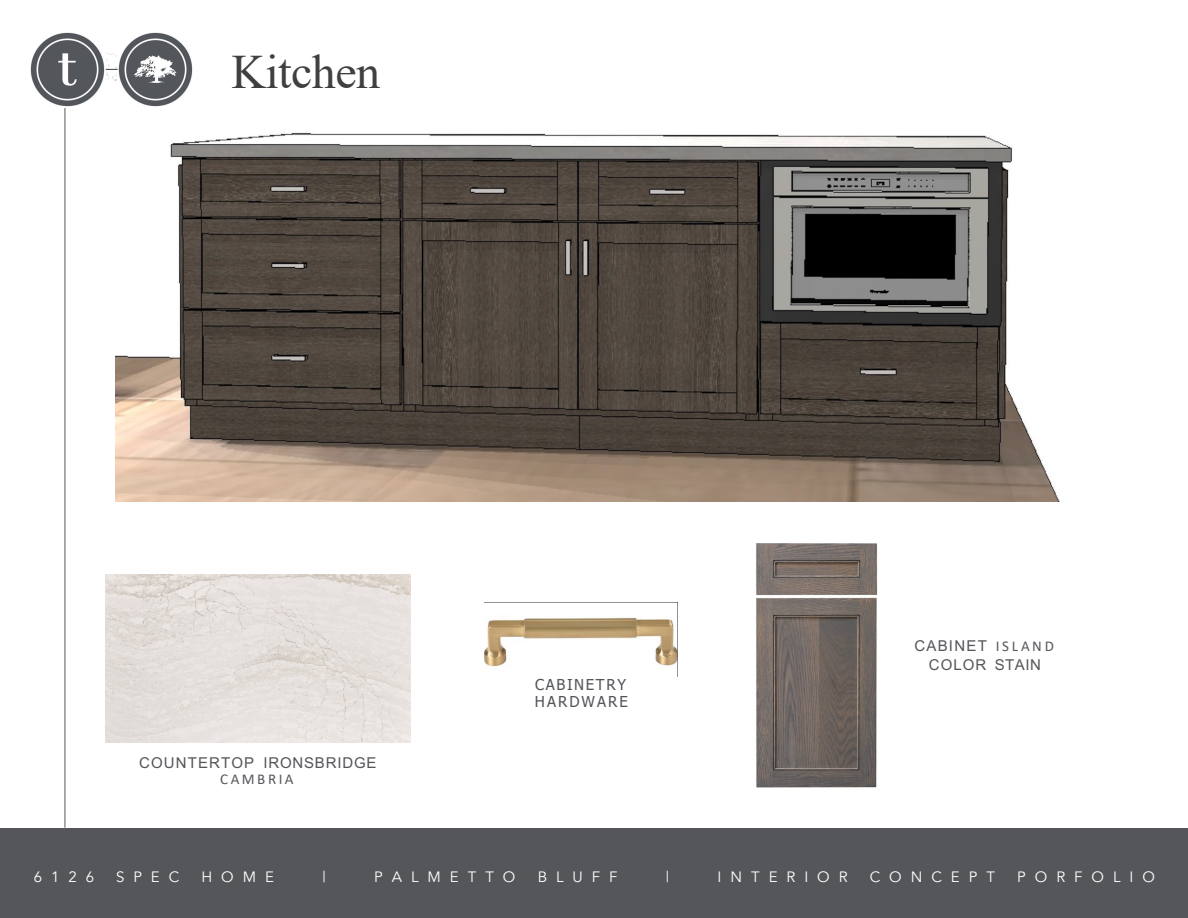
<style>
.page{position:relative;width:1188px;height:918px;background:#fff}
.page>*{position:absolute;margin:0;border:0;box-sizing:border-box;transform-origin:0 0}
.t1{font:48px "Times New Roman";letter-spacing:-.01em;color:#404040}
.t2{font:15px "Avenir";letter-spacing:.6em;color:#fff}
.t3{font:15px/19.5px "Arial";letter-spacing:.065em;color:#54565a;text-align:center}
.t4{font:15px/16.5px "Tahoma";letter-spacing:.115em;color:#54565a}
.t5{font:15px "Calibri";letter-spacing:.165em;color:#54565a}
.s1{font-family:"Calibri"}
</style>
<div class="page">
<img style="left:106px;top:53px;width:12px;height:28px">
<div style="left:0;top:828px;width:1188px;height:90px;background:#54565a"></div>
<hr style="left:65px;top:97px;width:1px;height:731px;background:#595959">
<img style="left:30px;top:32px;width:76px;height:76px">
<img style="left:118px;top:32px;width:75px;height:75px">
<svg style="left:106px;top:69px;width:12px;height:1px"></svg>
<div style="left:139px;top:51px;width:37px;height:37px;background:#53565b;border-radius:50%"></div>
<img style="left:134px;top:55px;width:44px;height:29px">
<img style="left:115px;top:132px;width:945px;height:370px">
<img style="left:106px;top:575px;width:305px;height:168px">
<img style="left:756px;top:544px;width:121px;height:244px">
<img style="left:485px;top:603px;width:193px;height:74px">
<h1 class="t1" style="left:231px;top:45px;width:150px">Kitchen</h1>
<p class="t3" style="left:139px;top:753px;width:239px">COUNTERTOP IRONSBRIDGE</p>
<p class="t5" style="left:220px;top:770px;width:75px">CAMBRIA</p>
<p class="t4" style="left:535px;top:676px;width:95px">CABINETRY<br>HARDWARE</p>
<p class="t3" style="left:914px;top:636px;width:141px">CABINET <span class="s1">ISLAND<br></span>COLOR STAIN</p>
<p class="t2" style="left:34px;top:867px;width:62px">6126</p>
<p class="t2" style="left:116px;top:867px;width:65px">SPEC</p>
<p class="t2" style="left:201px;top:867px;width:74px">HOME</p>
<p class="t2" style="left:322px;top:867px;width:5px">|</p>
<p class="t2" style="left:374px;top:867px;width:143px">PALMETTO</p>
<p class="t2" style="left:538px;top:867px;width:81px">BLUFF</p>
<p class="t2" style="left:666px;top:867px;width:5px">|</p>
<p class="t2" style="left:718px;top:867px;width:132px">INTERIOR</p>
<p class="t2" style="left:870px;top:867px;width:127px">CONCEPT</p>
<p class="t2" style="left:1017px;top:867px;width:139px">PORFOLIO</p>
</div>
